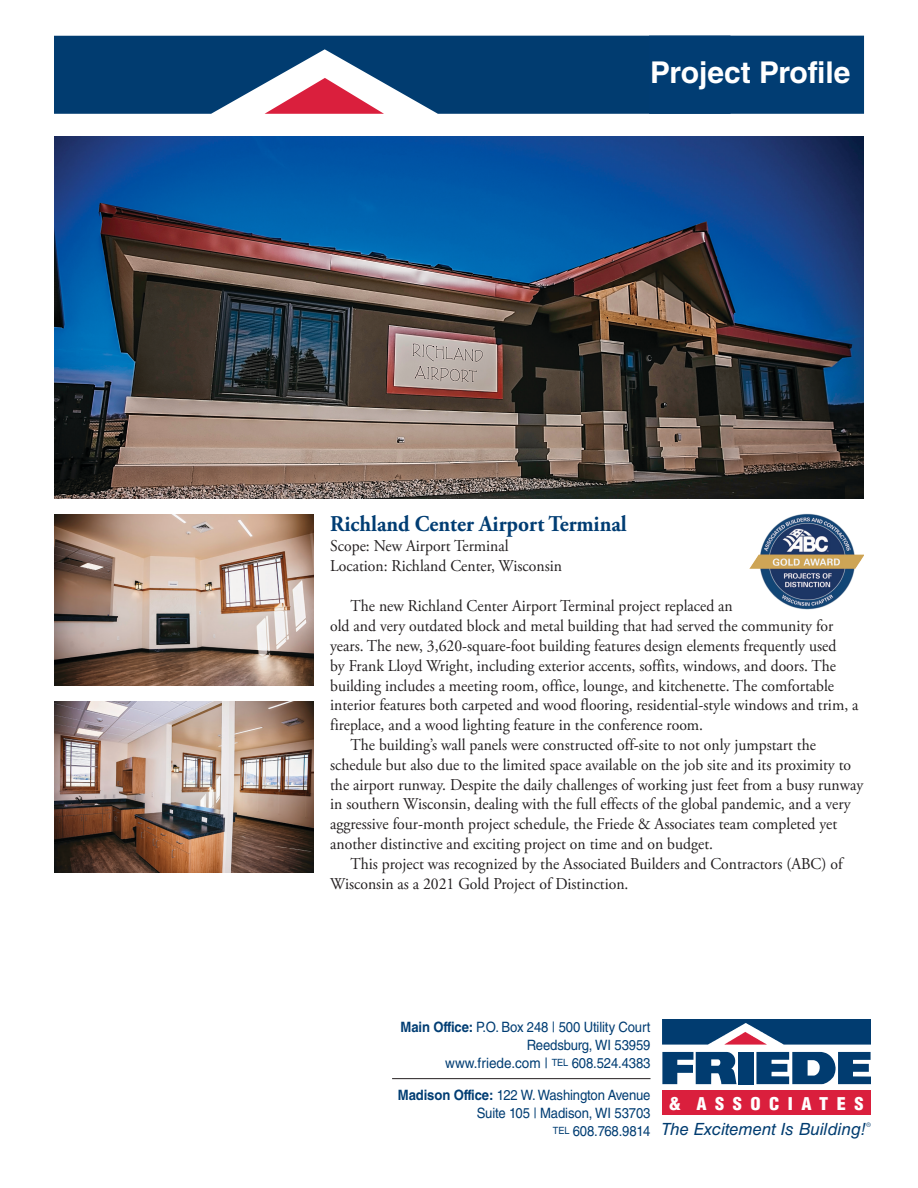
<style>
.page{position:relative;width:918px;height:1188px;background:#fff}
.page>*{position:absolute;margin:0;border:0;box-sizing:border-box;transform-origin:0 0}
.t1{font:700 30px "Helvetica LT Std";color:#fff}
.Text{font:700 22.5px "Adobe Garamond Pro";color:#013d73;scale:.95 1}
.t2{font:900 condensed 17.1px "Helvetica LT Std";letter-spacing:.46em;color:#fff;scale:1.07 1}
.t3{font:italic 16.8px "Helvetica LT Std";color:#013c70}
.Text-2{font:16.5px/19.8px "Adobe Garamond Pro";color:#231f20;scale:.95 1}
.Headline{font:14.25px/18px "Helvetica LT Std";letter-spacing:-.01em;color:#013d73;text-align:right;scale:.92 1}
.Headline-2{font:14.25px "Helvetica LT Std";letter-spacing:-.01em;color:#013d73;scale:.95 1}
.s1{font-weight:700}
.s2{font-size:10.05px}
</style>
<div class="page">
<svg style="left:54px;top:36px;width:595px;height:78px;background:#28517e"></svg>
<div style="left:649px;top:36px;width:215px;height:78px;background:#013d73;border:2px solid #013d73"></div>
<img style="left:54px;top:136px;width:810px;height:363px">
<img style="left:54px;top:702px;width:259px;height:171px">
<img style="left:54px;top:515px;width:259px;height:171px">
<div style="left:662px;top:1091px;width:209px;height:24px;background:#da1f3d"></div>
<svg style="left:662px;top:1020px;width:209px;height:25px;background:#2b527e"></svg>
<svg style="left:662px;top:1052px;width:75px;height:32px"></svg>
<div style="left:738px;top:1052px;width:15px;height:32px;background:#013c70"></div>
<svg style="left:756px;top:1052px;width:115px;height:32px"></svg>
<hr style="left:392px;top:1078px;width:259px;height:1px;background:#231f20">
<img style="left:749px;top:513px;width:115px;height:96px">
<p class="t1" style="left:650px;top:55px;width:202px">Project Profile</p>
<p class="Text" style="left:330px;top:511px;width:314px">Richland Center Airport Terminal</p>
<p class="Text-2" style="left:330px;top:536px;width:246px">Scope: New Airport Terminal<br>Location: Richland Center, Wisconsin</p>
<p class="Text-2" style="left:330px;top:597px;width:558px;text-indent:20px">The new Richland Center Airport Terminal project replaced an<br>old and very outdated block and metal building that had served the community for years. The new, 3,620-square-foot building features design elements frequently used<br>by Frank Lloyd Wright, including exterior accents, soffits, windows, and doors. The building includes a meeting room, office, lounge, and kitchenette. The comfortable interior features both carpeted and wood flooring, residential-style windows and trim, a fireplace, and a wood lighting feature in the conference room.</p>
<p class="Text-2" style="left:330px;top:735px;width:563px;text-indent:20px">The building’s wall panels were constructed off-site to not only jumpstart the schedule but also due to the limited space available on the job site and its proximity to the airport runway. Despite the daily challenges of working just feet from a busy runway in southern Wisconsin, dealing with the full effects of the global pandemic, and a very aggressive four-month project schedule, the Friede &amp; Associates team completed yet another distinctive and exciting project on time and on budget.</p>
<p class="Text-2" style="left:330px;top:854px;width:541px;text-indent:20px">This project was recognized by the Associated Builders and Contractors (ABC) of<br>Wisconsin as a 2021 Gold Project of Distinction.</p>
<p class="Headline" style="left:401px;top:1018px;width:273px"><span class="s1">Main Office:</span> P.O. Box 248 | 500 Utility Court</p>
<p class="Headline" style="left:527px;top:1036px;width:136px">Reedsburg, WI 53959</p>
<p class="Headline-2" style="left:445px;top:1054px;width:218px">www.friede.com | <span class="s2">tel</span> 608.524.4383</p>
<p class="Headline" style="left:398px;top:1086px;width:276px"><span class="s1">Madison Office:</span> 122 W. Washington Avenue<br>Suite 105 | Madison, WI 53703</p>
<p class="Headline" style="left:553px;top:1122px;width:108px"><span class="s2">tel</span> 608.768.9814</p>
<p class="t2" style="left:669px;top:1093px;width:183px">&amp; ASSOCIATES</p>
<p class="t3" style="left:661px;top:1119px;width:212px">The Excitement Is Building! <sup>®</sup></p>
</div>
